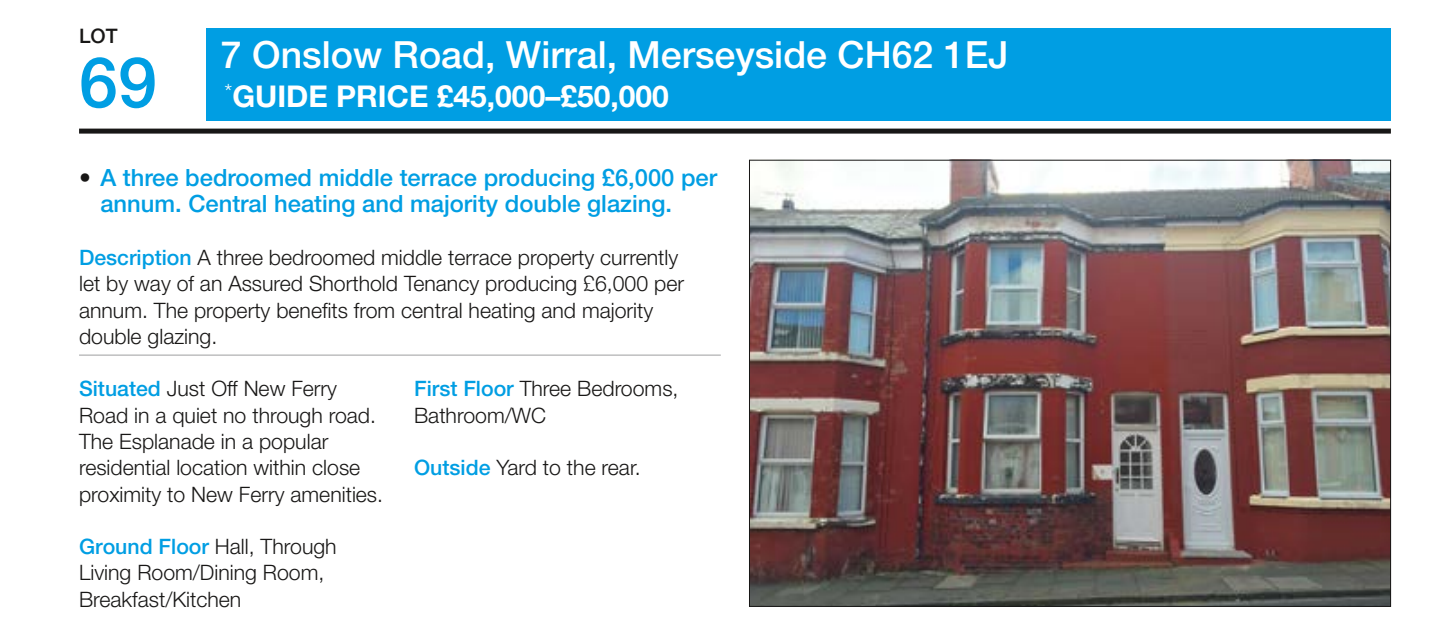
<style>
.page{position:relative;width:1430px;height:639px;background:#fff}
.page>*{position:absolute;margin:0;border:0;box-sizing:border-box;transform-origin:0 0}
.t1{font:500 70px "Helvetica Neue LT Std";color:#009ee3}
.t2{font:500 37.5px "Helvetica Neue LT Std";color:#fff}
.t3{font:700 30px "Helvetica Neue LT Std";color:#fff}
.t4{font:500 23.75px/26.2px "Helvetica Neue LT Std";color:#009ee3}
.t5{font:300 21.25px/26.2px "Helvetica Neue LT Std";color:#181716}
.t6{font:500 20px "Helvetica Neue LT Std";color:#181716}
.s1{color:#181716}
.s2{font-weight:500;color:#009ee3}
</style>
<div class="page">
<div style="left:207px;top:28px;width:1183px;height:93px;background:#009ee3"></div>
<div style="left:79px;top:128px;width:1311px;height:5px;background:#181716"></div>
<img style="left:751px;top:162px;width:637px;height:442px">
<hr style="left:79px;top:354px;width:641px;height:1px;background:#b1b2b3">
<p class="t6" style="left:79px;top:24px;width:40px">LOT</p>
<h1 class="t1" style="left:79px;top:41px;width:79px">69</h1>
<h2 class="t2" style="left:221px;top:32px;width:789px">7 Onslow Road, Wirral, Merseyside CH62 1EJ</h2>
<h3 class="t3" style="left:224px;top:78px;width:446px"><sup>*</sup>GUIDE PRICE £45,000–£50,000</h3>
<p class="t4" style="left:100px;top:164px;width:618px;text-indent:-21px"><span class="s1">•</span> A three bedroomed middle terrace producing £6,000 per annum. Central heating and majority double glazing.</p>
<p class="t5" style="left:79px;top:244px;width:606px"><span class="s2">Description</span> A three bedroomed middle terrace property currently let by way of an Assured Shorthold Tenancy producing £6,000 per annum. The property benefits from central heating and majority double glazing.</p>
<p class="t5" style="left:79px;top:375px;width:305px"><span class="s2">Situated</span> Just Off New Ferry<br>Road in a quiet no through road.<br>The Esplanade in a popular residential location within close proximity to New Ferry amenities.</p>
<p class="t5" style="left:79px;top:532px;width:259px"><span class="s2">Ground Floor</span> Hall, Through<br>Living Room/Dining Room,<br>Breakfast/Kitchen</p>
<p class="t5" style="left:414px;top:375px;width:266px"><span class="s2">First Floor</span> Three Bedrooms,<br>Bathroom/WC</p>
<p class="t5" style="left:414px;top:454px;width:228px"><span class="s2">Outside</span> Yard to the rear.</p>
</div>
